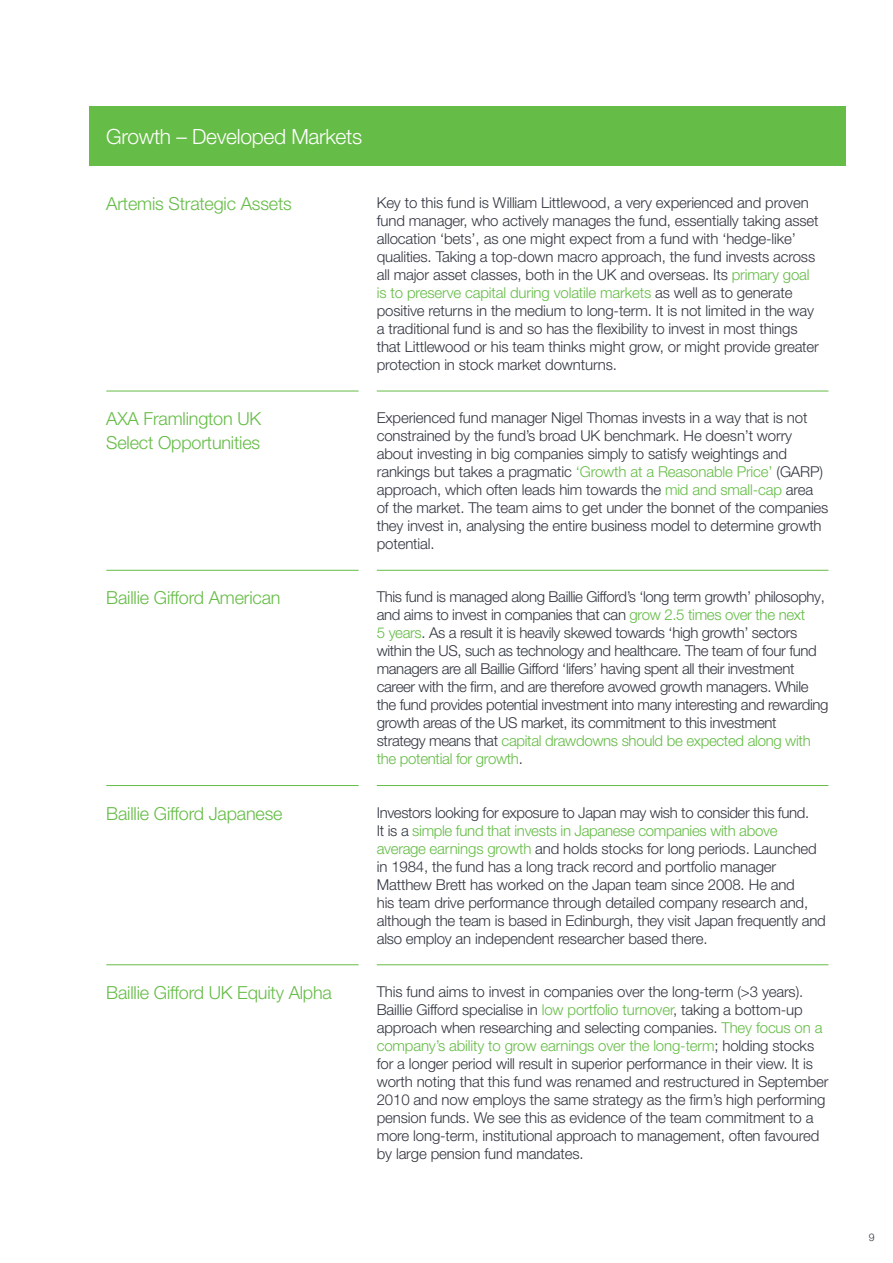
<style>
.page{position:relative;width:893px;height:1263px;background:#fff}
.page>*{position:absolute;margin:0;border:0;box-sizing:border-box;transform-origin:0 0}
.Body_10_12{font:300 21px "Helvetica Neue LT Pro";letter-spacing:-.015em;color:#fff}
.Subhead_14_16{font:300 18px/24px "Helvetica Neue LT Pro";letter-spacing:-.01em;color:#65bc46}
.Body_10_12-2{font:300 15px/18px "Helvetica Neue LT Pro";letter-spacing:-.01em;color:#323640}
.Small_print{font:300 10.5px "Helvetica Neue LT Pro";color:#323640}
.s1{color:#65bc46}
</style>
<div class="page">
<div style="left:89px;top:106px;width:757px;height:60px;background:#65bc46"></div>
<hr style="left:106px;top:391px;width:253px;height:1px;background:#65bc46">
<hr style="left:106px;top:570px;width:253px;height:1px;background:#65bc46">
<hr style="left:106px;top:785px;width:253px;height:1px;background:#65bc46">
<hr style="left:106px;top:964px;width:253px;height:1px;background:#65bc46">
<hr style="left:377px;top:391px;width:451px;height:1px;background:#65bc46">
<hr style="left:377px;top:570px;width:451px;height:1px;background:#65bc46">
<hr style="left:377px;top:785px;width:451px;height:1px;background:#65bc46">
<hr style="left:377px;top:964px;width:451px;height:1px;background:#65bc46">
<p class="Body_10_12" style="left:106px;top:123px;width:257px">Growth – Developed Markets</p>
<p class="Subhead_14_16" style="left:106px;top:191px;width:187px">Artemis Strategic Assets</p>
<p class="Body_10_12-2" style="left:377px;top:193px;width:444px">Key to this fund is William Littlewood, a very experienced and proven fund manager, who actively manages the fund, essentially taking asset allocation ‘bets’, as one might expect from a fund with ‘hedge-like’ qualities. Taking a top-down macro approach, the fund invests across all major asset classes, both in the UK and overseas. Its <span class="s1">primary goal is to preserve capital during volatile markets</span> as well as to generate positive returns in the medium to long-term. It is not limited in the way a traditional fund is and so has the flexibility to invest in most things that Littlewood or his team thinks might grow, or might provide greater protection in stock market downturns.</p>
<p class="Subhead_14_16" style="left:106px;top:406px;width:156px">AXA Framlington UK<br>Select Opportunities</p>
<p class="Body_10_12-2" style="left:377px;top:408px;width:453px">Experienced fund manager Nigel Thomas invests in a way that is not constrained by the fund’s broad UK benchmark. He doesn’t worry about investing in big companies simply to satisfy weightings and rankings but takes a pragmatic <span class="s1">‘Growth at a Reasonable Price’</span> (GARP) approach, which often leads him towards the <span class="s1">mid and small-cap</span> area of the market. The team aims to get under the bonnet of the companies they invest in, analysing the entire business model to determine growth potential.</p>
<p class="Subhead_14_16" style="left:106px;top:586px;width:176px">Baillie Gifford American</p>
<p class="Body_10_12-2" style="left:377px;top:588px;width:453px">This fund is managed along Baillie Gifford’s ‘long term growth’ philosophy, and aims to invest in companies that can <span class="s1">grow 2.5 times over the next<br>5 years</span>. As a result it is heavily skewed towards ‘high growth’ sectors within the US, such as technology and healthcare. The team of four fund managers are all Baillie Gifford ‘lifers’ having spent all their investment career with the firm, and are therefore avowed growth managers. While the fund provides potential investment into many interesting and rewarding growth areas of the US market, its commitment to this investment strategy means that <span class="s1">capital drawdowns should be expected along with the potential for growth</span>.</p>
<p class="Subhead_14_16" style="left:106px;top:801px;width:178px">Baillie Gifford Japanese</p>
<p class="Body_10_12-2" style="left:377px;top:803px;width:450px">Investors looking for exposure to Japan may wish to consider this fund.<br>It is a <span class="s1">simple fund that invests in Japanese companies with above average earnings growth</span> and holds stocks for long periods. Launched in 1984, the fund has a long track record and portfolio manager Matthew Brett has worked on the Japan team since 2008. He and<br>his team drive performance through detailed company research and, although the team is based in Edinburgh, they visit Japan frequently and also employ an independent researcher based there.</p>
<p class="Subhead_14_16" style="left:106px;top:980px;width:227px">Baillie Gifford UK Equity Alpha</p>
<p class="Body_10_12-2" style="left:377px;top:982px;width:453px">This fund aims to invest in companies over the long-term (&gt;3 years).<br>Baillie Gifford specialise in <span class="s1">low portfolio turnover</span>, taking a bottom-up approach when researching and selecting companies. <span class="s1">They focus on a company’s ability to grow earnings over the long-term</span>; holding stocks for a longer period will result in superior performance in their view. It is worth noting that this fund was renamed and restructured in September 2010 and now employs the same strategy as the firm’s high performing pension funds. We see this as evidence of the team commitment to a more long-term, institutional approach to management, often favoured by large pension fund mandates.</p>
<p class="Small_print" style="left:869px;top:1231px;width:7px">9</p>
</div>
